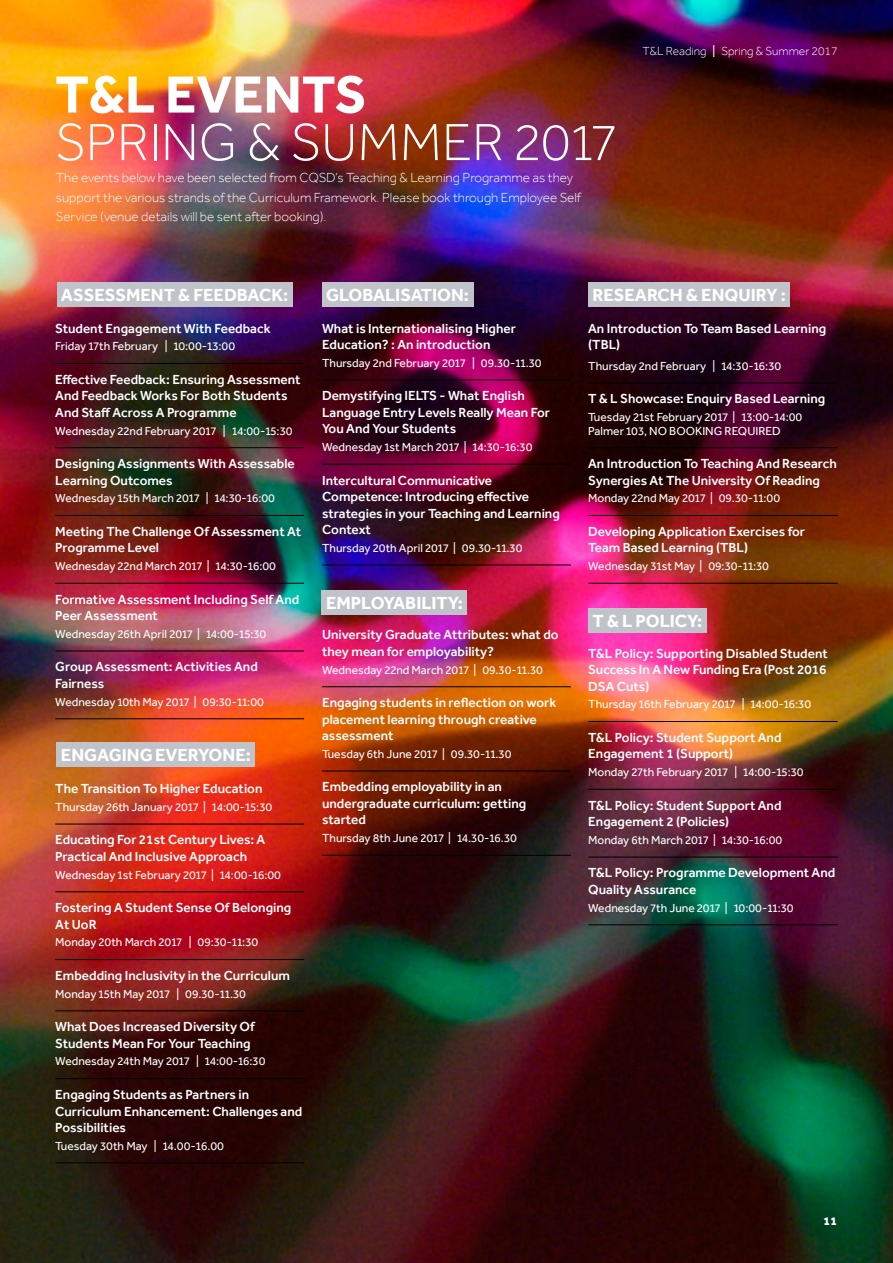
<style>
.page{position:relative;width:893px;height:1263px;background:#fff}
.page>*{position:absolute;margin:0;border:0;box-sizing:border-box;transform-origin:0 0}
.t1{font:300 54px "Effra";color:#fff}
.t2{font:700 54px "Effra";color:#fff}
.t3{font:700 18px "Effra";color:#fff}
.t4{font:500 13.5px/16.5px "Effra";color:#fff}
.t5{font:300 13.5px/19.5px "Effra";color:#fff}
.t6{font:12px/13.5px "Effra";color:#fff}
.t7{font:300 12px "Effra";color:#fff}
.t8{font:800 12px "Effra";color:#fff}
.s1{font-weight:400}
</style>
<div class="page">
<img style="left:0;top:0;width:893px;height:1263px">
<hr style="left:55px;top:363px;width:249px;height:1px;background:#000">
<hr style="left:55px;top:447px;width:249px;height:1px;background:#000">
<hr style="left:55px;top:515px;width:249px;height:1px;background:#000">
<hr style="left:55px;top:583px;width:249px;height:1px;background:#000">
<hr style="left:55px;top:651px;width:249px;height:1px;background:#000">
<hr style="left:55px;top:718px;width:249px;height:1px;background:#000">
<hr style="left:55px;top:824px;width:249px;height:1px;background:#000">
<hr style="left:55px;top:891px;width:249px;height:1px;background:#000">
<hr style="left:55px;top:959px;width:249px;height:1px;background:#000">
<hr style="left:55px;top:1010px;width:249px;height:1px;background:#000">
<hr style="left:55px;top:1078px;width:249px;height:1px;background:#000">
<hr style="left:55px;top:1162px;width:249px;height:1px;background:#000">
<hr style="left:322px;top:380px;width:249px;height:1px;background:#000">
<hr style="left:322px;top:464px;width:249px;height:1px;background:#000">
<hr style="left:322px;top:565px;width:249px;height:1px;background:#000">
<hr style="left:322px;top:686px;width:249px;height:1px;background:#000">
<hr style="left:322px;top:771px;width:249px;height:1px;background:#000">
<hr style="left:322px;top:855px;width:249px;height:1px;background:#000">
<hr style="left:588px;top:383px;width:250px;height:1px;background:#000">
<hr style="left:588px;top:447px;width:250px;height:1px;background:#000">
<hr style="left:588px;top:515px;width:250px;height:1px;background:#000">
<hr style="left:588px;top:583px;width:250px;height:1px;background:#000">
<hr style="left:588px;top:721px;width:250px;height:1px;background:#000">
<hr style="left:588px;top:789px;width:250px;height:1px;background:#000">
<hr style="left:588px;top:857px;width:250px;height:1px;background:#000">
<hr style="left:588px;top:924px;width:250px;height:1px;background:#000">
<div style="left:57px;top:283px;width:236px;height:24px;background:#c0c3c9"></div>
<div style="left:57px;top:742px;width:198px;height:25px;background:#c0c3c9"></div>
<div style="left:322px;top:282px;width:151px;height:25px;background:#c0c3c9"></div>
<div style="left:322px;top:590px;width:145px;height:24px;background:#c0c3c9"></div>
<div style="left:588px;top:283px;width:202px;height:24px;background:#c0c3c9"></div>
<div style="left:588px;top:608px;width:119px;height:24px;background:#c0c3c9"></div>
<h1 class="t2" style="left:55px;top:62px;width:313px">T&amp;L EVENTS</h1>
<h1 class="t1" style="left:55px;top:112px;width:563px">SPRING &amp; SUMMER 2017</h1>
<p class="t5" style="left:56px;top:168px;width:527px">The events below have been selected from CQSD’s Teaching &amp; Learning Programme as they support the various strands of the Curriculum Framework. Please book through Employee Self<br>Service (venue details will be sent after booking).</p>
<p class="t7" style="left:642px;top:45px;width:197px">T&amp;L Reading <span class="s1">|</span> Spring &amp; Summer 2017</p>
<h2 class="t3" style="left:61px;top:284px;width:229px">ASSESSMENT &amp; FEEDBACK:</h2>
<p class="t4" style="left:55px;top:320px;width:217px">Student Engagement With Feedback</p>
<p class="t6" style="left:55px;top:339px;width:181px">Friday 17th February | 10:00-13:00</p>
<p class="t4" style="left:55px;top:371px;width:247px">Effective Feedback: Ensuring Assessment<br>And Feedback Works For Both Students<br>And Staff Across A Programme</p>
<p class="t6" style="left:55px;top:424px;width:239px">Wednesday 22nd February 2017 | 14:00-15:30</p>
<p class="t4" style="left:55px;top:455px;width:241px">Designing Assignments With Assessable<br>Learning Outcomes</p>
<p class="t6" style="left:55px;top:491px;width:221px">Wednesday 15th March 2017 | 14:30-16:00</p>
<p class="t4" style="left:55px;top:523px;width:248px">Meeting The Challenge Of Assessment At<br>Programme Level</p>
<p class="t6" style="left:55px;top:559px;width:222px">Wednesday 22nd March 2017 | 14:30-16:00</p>
<p class="t4" style="left:55px;top:591px;width:246px">Formative Assessment Including Self And<br>Peer Assessment</p>
<p class="t6" style="left:55px;top:627px;width:213px">Wednesday 26th April 2017 | 14:00-15:30</p>
<p class="t4" style="left:55px;top:658px;width:204px">Group Assessment: Activities And<br>Fairness</p>
<p class="t6" style="left:55px;top:695px;width:210px">Wednesday 10th May 2017 | 09:30-11:00</p>
<h2 class="t3" style="left:61px;top:744px;width:191px">ENGAGING EVERYONE:</h2>
<p class="t4" style="left:55px;top:780px;width:209px">The Transition To Higher Education</p>
<p class="t6" style="left:55px;top:800px;width:218px">Thursday 26th January 2017 | 14:00-15:30</p>
<p class="t4" style="left:55px;top:831px;width:212px">Educating For 21st Century Lives: A<br>Practical And Inclusive Approach</p>
<p class="t6" style="left:55px;top:868px;width:227px">Wednesday 1st February 2017 | 14:00-16:00</p>
<p class="t4" style="left:55px;top:899px;width:238px">Fostering A Student Sense Of Belonging<br>At UoR</p>
<p class="t6" style="left:55px;top:935px;width:204px">Monday 20th March 2017 | 09:30-11:30</p>
<p class="t4" style="left:55px;top:967px;width:236px">Embedding Inclusivity in the Curriculum</p>
<p class="t6" style="left:55px;top:987px;width:192px">Monday 15th May 2017 | 09.30-11.30</p>
<p class="t4" style="left:55px;top:1018px;width:201px">What Does Increased Diversity Of<br>Students Mean For Your Teaching</p>
<p class="t6" style="left:55px;top:1054px;width:212px">Wednesday 24th May 2017 | 14:00-16:30</p>
<p class="t4" style="left:55px;top:1086px;width:249px">Engaging Students as Partners in<br>Curriculum Enhancement: Challenges and<br>Possibilities</p>
<p class="t6" style="left:55px;top:1139px;width:170px">Tuesday 30th May | 14.00-16.00</p>
<h2 class="t3" style="left:326px;top:284px;width:144px">GLOBALISATION:</h2>
<p class="t4" style="left:322px;top:320px;width:195px">What is Internationalising Higher<br>Education? : An introduction</p>
<p class="t6" style="left:322px;top:356px;width:221px">Thursday 2nd February 2017 | 09.30-11.30</p>
<p class="t4" style="left:322px;top:387px;width:229px">Demystifying IELTS - What English<br>Language Entry Levels Really Mean For<br>You And Your Students</p>
<p class="t6" style="left:322px;top:440px;width:212px">Wednesday 1st March 2017 | 14:30-16:30</p>
<p class="t4" style="left:322px;top:472px;width:239px">Intercultural Communicative<br>Competence: Introducing effective strategies in your Teaching and Learning<br>Context</p>
<p class="t6" style="left:322px;top:541px;width:202px">Thursday 20th April 2017 | 09.30-11.30</p>
<h2 class="t3" style="left:326px;top:592px;width:138px">EMPLOYABILITY:</h2>
<p class="t4" style="left:322px;top:626px;width:238px">University Graduate Attributes: what do they mean for employability?</p>
<p class="t6" style="left:322px;top:663px;width:222px">Wednesday 22nd March 2017 | 09.30-11.30</p>
<p class="t4" style="left:322px;top:694px;width:236px">Engaging students in reflection on work placement learning through creative assessment</p>
<p class="t6" style="left:322px;top:747px;width:191px">Tuesday 6th June 2017 | 09.30-11.30</p>
<p class="t4" style="left:322px;top:778px;width:206px">Embedding employability in an undergraduate curriculum: getting started</p>
<p class="t6" style="left:322px;top:831px;width:196px">Thursday 8th June 2017 | 14.30-16.30</p>
<h2 class="t3" style="left:592px;top:284px;width:195px">RESEARCH &amp; ENQUIRY :</h2>
<p class="t4" style="left:588px;top:320px;width:240px">An Introduction To Team Based Learning (TBL)</p>
<p class="t6" style="left:588px;top:359px;width:194px">Thursday 2nd February | 14:30-16:30</p>
<p class="t4" style="left:588px;top:390px;width:239px">T &amp; L Showcase: Enquiry Based Learning</p>
<p class="t6" style="left:588px;top:410px;width:216px">Tuesday 21st February 2017 | 13:00-14:00<br>Palmer 103, NO BOOKING REQUIRED</p>
<p class="t4" style="left:588px;top:455px;width:250px">An Introduction To Teaching And Research<br>Synergies At The University Of Reading</p>
<p class="t6" style="left:588px;top:491px;width:193px">Monday 22nd May 2017 | 09.30-11:00</p>
<p class="t4" style="left:588px;top:523px;width:218px">Developing Application Exercises for<br>Team Based Learning (TBL)</p>
<p class="t6" style="left:588px;top:559px;width:182px">Wednesday 31st May | 09:30-11:30</p>
<h2 class="t3" style="left:592px;top:610px;width:111px">T &amp; L POLICY:</h2>
<p class="t4" style="left:588px;top:645px;width:241px;text-align:justify">T&amp;L Policy: Supporting Disabled Student Success In A New Funding Era (Post 2016<br>DSA Cuts)</p>
<p class="t6" style="left:588px;top:697px;width:224px">Thursday 16th February 2017 | 14:00-16:30</p>
<p class="t4" style="left:588px;top:729px;width:195px">T&amp;L Policy: Student Support And<br>Engagement 1 (Support)</p>
<p class="t6" style="left:588px;top:765px;width:217px">Monday 27th February 2017 | 14:00-15:30</p>
<p class="t4" style="left:588px;top:797px;width:195px">T&amp;L Policy: Student Support And<br>Engagement 2 (Policies)</p>
<p class="t6" style="left:588px;top:833px;width:196px">Monday 6th March 2017 | 14:30-16:00</p>
<p class="t4" style="left:588px;top:864px;width:249px">T&amp;L Policy: Programme Development And<br>Quality Assurance</p>
<p class="t6" style="left:588px;top:901px;width:207px">Wednesday 7th June 2017 | 10:00-11:30</p>
<p class="t8" style="left:824px;top:1214px;width:15px">11</p>
</div>
